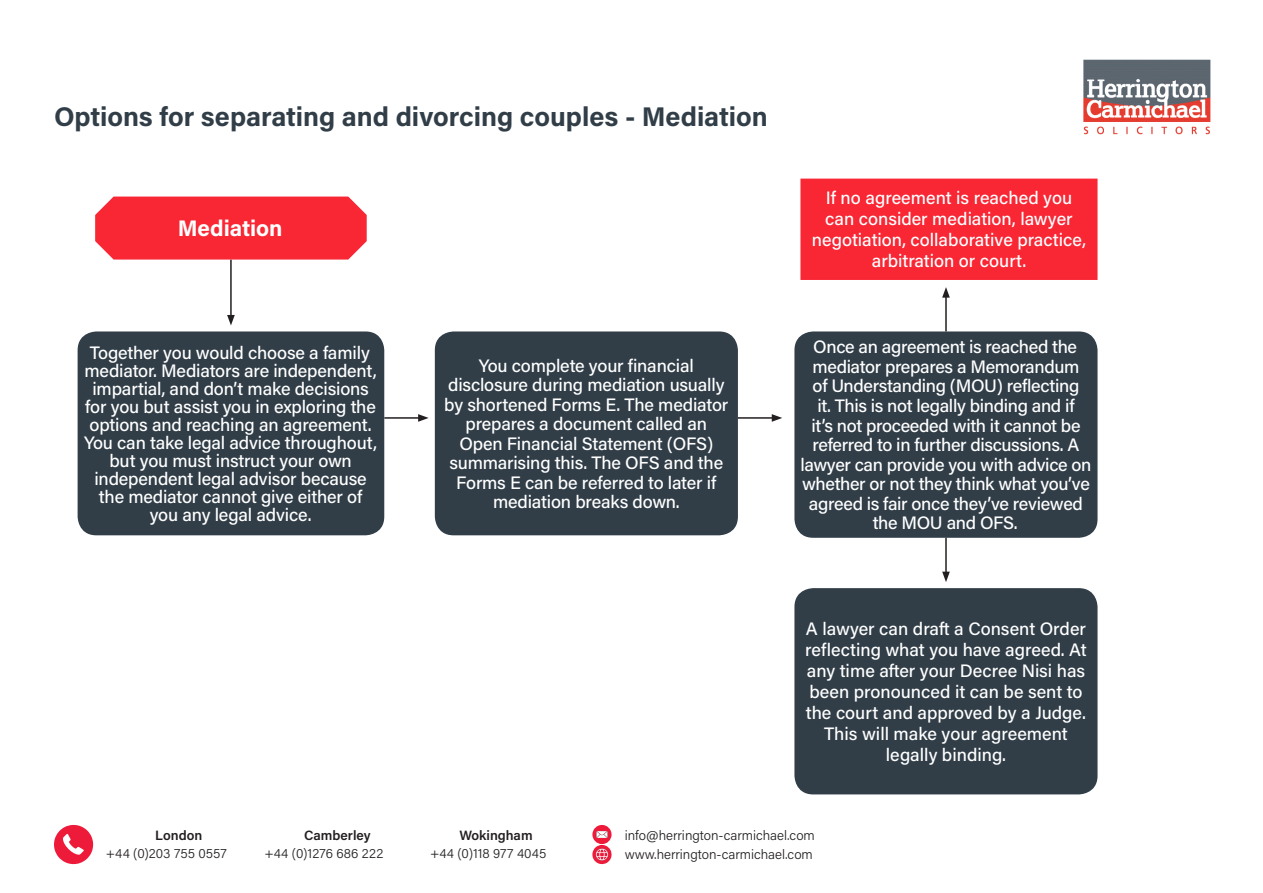
<style>
.page{position:relative;width:1263px;height:893px;background:#fff}
.page>*{position:absolute;margin:0;border:0;box-sizing:border-box;transform-origin:0 0}
.t1{font:700 27px "Acumin Pro";color:#313e48}
.t2{font:700 22.5px "Acumin Pro";color:#fff}
.t3{font:500 18px/19.5px "Acumin Pro";letter-spacing:-.01em;color:#fff;text-align:center}
.Hyperlink_-_Bodytext{font:300 13.5px "Acumin Pro";color:#231f20}
.Bodytext{font:300 13.5px "Acumin Pro";letter-spacing:.005em;color:#231f20}
.Bodytext-2{font:600 13.5px "Acumin Pro";color:#231f20}
</style>
<div class="page">
<svg style="left:54px;top:825px;width:39px;height:39px"></svg>
<div style="left:592px;top:825px;width:20px;height:19px;background:#ed1a3a;border-radius:50%"></div>
<svg style="left:596px;top:831px;width:11px;height:7px"></svg>
<svg style="left:592px;top:845px;width:20px;height:19px"></svg>
<img style="left:1083px;top:59px;width:128px;height:76px">
<hr style="left:230px;top:260px;width:2px;height:57px;background:#231f20">
<svg style="left:227px;top:315px;width:8px;height:10px"></svg>
<hr style="left:384px;top:417px;width:36px;height:2px;background:#231f20">
<svg style="left:418px;top:414px;width:11px;height:8px"></svg>
<svg style="left:95px;top:196px;width:272px;height:64px"></svg>
<div style="left:78px;top:332px;width:305px;height:203px;background:#313e48;border-radius:18px"></div>
<div style="left:78px;top:331px;width:306px;height:204px;border:2px solid #313e48;border-radius:18px"></div>
<div style="left:436px;top:332px;width:301px;height:203px;background:#313e48;border-radius:18px"></div>
<div style="left:435px;top:331px;width:303px;height:204px;border:2px solid #313e48;border-radius:18px"></div>
<div style="left:795px;top:332px;width:302px;height:205px;background:#313e48;border-radius:18px"></div>
<div style="left:794px;top:331px;width:303px;height:207px;border:2px solid #313e48;border-radius:18px"></div>
<div style="left:801px;top:179px;width:296px;height:100px;background:#f92634"></div>
<div style="left:800px;top:179px;width:297px;height:101px;border:2px solid #f92634"></div>
<hr style="left:738px;top:417px;width:36px;height:2px;background:#231f20">
<svg style="left:772px;top:414px;width:10px;height:8px"></svg>
<hr style="left:945px;top:295px;width:2px;height:36px;background:#231f20">
<svg style="left:942px;top:287px;width:8px;height:11px"></svg>
<hr style="left:945px;top:538px;width:2px;height:36px;background:#231f20">
<svg style="left:942px;top:572px;width:8px;height:10px"></svg>
<div style="left:795px;top:589px;width:302px;height:205px;background:#313e48;border-radius:18px"></div>
<div style="left:794px;top:588px;width:303px;height:206px;border:2px solid #313e48;border-radius:18px"></div>
<p class="t1" style="left:54px;top:98px;width:715px">Options for separating and divorcing couples - Mediation</p>
<p class="t2" style="left:178px;top:213px;width:106px">Mediation</p>
<p class="t3" style="left:84px;top:343px;width:294px;line-height:18px">Together you would choose a family mediator. Mediators are independent, impartial, and don’t make decisions for you but assist you in exploring the options and reaching an agreement.<br>You can take legal advice throughout, but you must instruct your own independent legal advisor because the mediator cannot give either of you any legal advice.</p>
<p class="t3" style="left:444px;top:355px;width:286px">You complete your financial disclosure during mediation usually by shortened Forms E. The mediator prepares a document called an<br>Open Financial Statement (OFS) summarising this. The OFS and the<br>Forms E can be referred to later if mediation breaks down.</p>
<p class="t3" style="left:812px;top:187px;width:276px;line-height:21px">If no agreement is reached you can consider mediation, lawyer negotiation, collaborative practice, arbitration or court.</p>
<p class="t3" style="left:800px;top:337px;width:292px">Once an agreement is reached the mediator prepares a Memorandum<br>of Understanding (MOU) reflecting<br>it. This is not legally binding and if<br>it’s not proceeded with it cannot be referred to in further discussions. A lawyer can provide you with advice on whether or not they think what you’ve agreed is fair once they’ve reviewed the MOU and OFS.</p>
<p class="t3" style="left:805px;top:617px;width:283px;line-height:21px">A lawyer can draft a Consent Order reflecting what you have agreed. At any time after your Decree Nisi has been pronounced it can be sent to the court and approved by a Judge.<br>This will make your agreement legally binding.</p>
<p class="Bodytext-2" style="left:155px;top:826px;width:49px">London</p>
<p class="Bodytext" style="left:106px;top:844px;width:122px">+44 (0)203 755 0557</p>
<p class="Bodytext-2" style="left:304px;top:826px;width:68px">Camberley</p>
<p class="Bodytext" style="left:264px;top:844px;width:120px">+44 (0)1276 686 222</p>
<p class="Bodytext-2" style="left:459px;top:826px;width:75px">Wokingham</p>
<p class="Bodytext" style="left:430px;top:844px;width:118px">+44 (0)118 977 4045</p>
<p class="Hyperlink_-_Bodytext" style="left:625px;top:826px;width:192px">info@herrington-carmichael.com</p>
<p class="Hyperlink_-_Bodytext" style="left:625px;top:845px;width:190px">www.herrington-carmichael.com</p>
</div>
